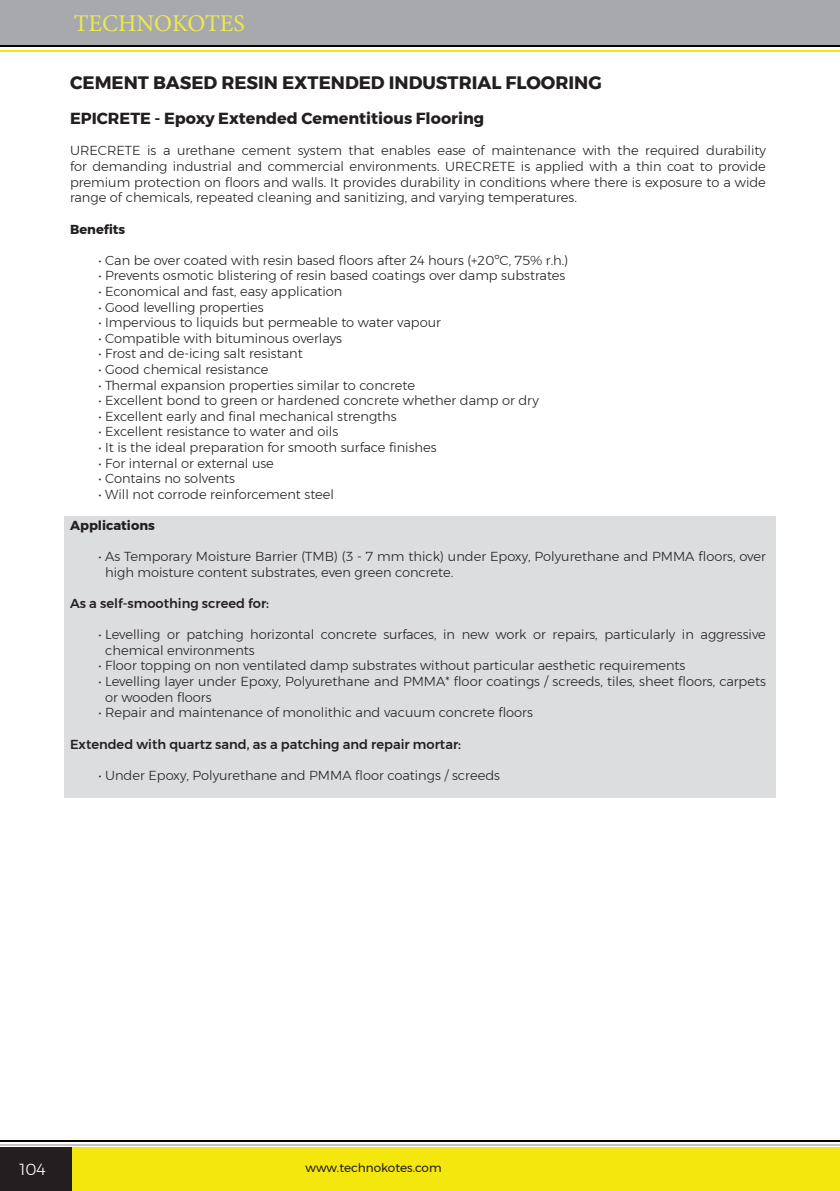
<style>
.page{position:relative;width:840px;height:1191px;background:#fff}
.page>*{position:absolute;margin:0;border:0;box-sizing:border-box;transform-origin:0 0}
.t1{font:24px "Minion Pro";color:#edea4a}
.Heading{font:700 18px "Montserrat";color:#231f20}
.subtitle{font:700 16px "Montserrat";color:#231f20}
.t2{font:300 16px "Montserrat";color:#fff}
.t3{font:300 13px/15.6px "Montserrat";color:#231f20}
.t4{font:500 13px "Montserrat";color:#231f20}
.t5{font:700 13px "Montserrat";color:#231f20}
.t6{font:12px "Montserrat";color:#231f20}
</style>
<div class="page">
<div style="left:0;top:1147px;width:72px;height:44px;background:#231f20"></div>
<div style="left:72px;top:1147px;width:767px;height:44px;background:#f4e70d"></div>
<div style="left:0;top:0;width:839px;height:45px;background:#a8a9ad"></div>
<hr style="left:0;top:50px;width:839px;height:2px;background:#f4e50a">
<hr style="left:0;top:45px;width:839px;height:2px;background:#040503">
<hr style="left:0;top:1140px;width:839px;height:1px;background:#040503">
<hr style="left:0;top:1143px;width:839px;height:2px;background:#c9bfc4">
<div style="left:64px;top:516px;width:711px;height:281px;background:#dcdddf"></div>
<h1 class="t1" style="left:74px;top:8px;width:173px">TECHNOKOTES</h1>
<p class="Heading" style="left:70px;top:69px;width:533px">CEMENT BASED RESIN EXTENDED INDUSTRIAL FLOORING</p>
<p class="subtitle" style="left:70px;top:106px;width:415px">EPICRETE - Epoxy Extended Cementitious Flooring</p>
<p class="t3" style="left:70px;top:143px;width:697px;text-align:justify">URECRETE is a urethane cement system that enables ease of maintenance with the required durability for demanding industrial and commercial environments. URECRETE is applied with a thin coat to provide premium protection on floors and walls. It provides durability in conditions where there is exposure to a wide range of chemicals, repeated cleaning and sanitizing, and varying temperatures.</p>
<p class="t5" style="left:70px;top:218px;width:57px">Benefits</p>
<p class="t3" style="left:98px;top:252px;width:471px">• Can be over coated with resin based floors after 24 hours (+20ºC, 75% r.h.)</p>
<p class="t3" style="left:98px;top:268px;width:468px">• Prevents osmotic blistering of resin based coatings over damp substrates</p>
<p class="t3" style="left:98px;top:283px;width:245px">• Economical and fast, easy application</p>
<p class="t3" style="left:98px;top:299px;width:167px">• Good levelling properties</p>
<p class="t3" style="left:98px;top:314px;width:344px">• Impervious to liquids but permeable to water vapour</p>
<p class="t3" style="left:98px;top:330px;width:245px">• Compatible with bituminous overlays</p>
<p class="t3" style="left:98px;top:346px;width:206px">• Frost and de-icing salt resistant</p>
<p class="t3" style="left:98px;top:361px;width:171px">• Good chemical resistance</p>
<p class="t3" style="left:98px;top:377px;width:318px">• Thermal expansion properties similar to concrete</p>
<p class="t3" style="left:98px;top:392px;width:441px">• Excellent bond to green or hardened concrete whether damp or dry</p>
<p class="t3" style="left:98px;top:408px;width:299px">• Excellent early and final mechanical strengths</p>
<p class="t3" style="left:98px;top:424px;width:241px">• Excellent resistance to water and oils</p>
<p class="t3" style="left:98px;top:439px;width:339px">• It is the ideal preparation for smooth surface finishes</p>
<p class="t3" style="left:98px;top:455px;width:177px">• For internal or external use</p>
<p class="t3" style="left:98px;top:470px;width:138px">• Contains no solvents</p>
<p class="t3" style="left:98px;top:486px;width:237px">• Will not corrode reinforcement steel</p>
<p class="t5" style="left:70px;top:515px;width:86px">Applications</p>
<p class="t3" style="left:105px;top:548px;width:662px;text-indent:-7px">• As Temporary Moisture Barrier (TMB) (3 - 7 mm thick) under Epoxy, Polyurethane and PMMA floors, over high moisture content substrates, even green concrete.</p>
<p class="t4" style="left:70px;top:593px;width:200px">As a self-smoothing screed for:</p>
<p class="t3" style="left:105px;top:626px;width:662px;text-indent:-7px">• Levelling or patching horizontal concrete surfaces, in new work or repairs, particularly in aggressive chemical environments</p>
<p class="t3" style="left:98px;top:658px;width:588px">• Floor topping on non ventilated damp substrates without particular aesthetic requirements</p>
<p class="t3" style="left:105px;top:673px;width:662px;text-indent:-7px">• Levelling layer under Epoxy, Polyurethane and PMMA* floor coatings / screeds, tiles, sheet floors, carpets or wooden floors</p>
<p class="t3" style="left:98px;top:704px;width:435px">• Repair and maintenance of monolithic and vacuum concrete floors</p>
<p class="t4" style="left:70px;top:733px;width:392px">Extended with quartz sand, as a patching and repair mortar:</p>
<p class="t3" style="left:98px;top:767px;width:403px">• Under Epoxy, Polyurethane and PMMA floor coatings / screeds</p>
<p class="t2" style="left:19px;top:1157px;width:28px">104</p>
<p class="t6" style="left:305px;top:1158px;width:137px">www.technokotes.com</p>
</div>
